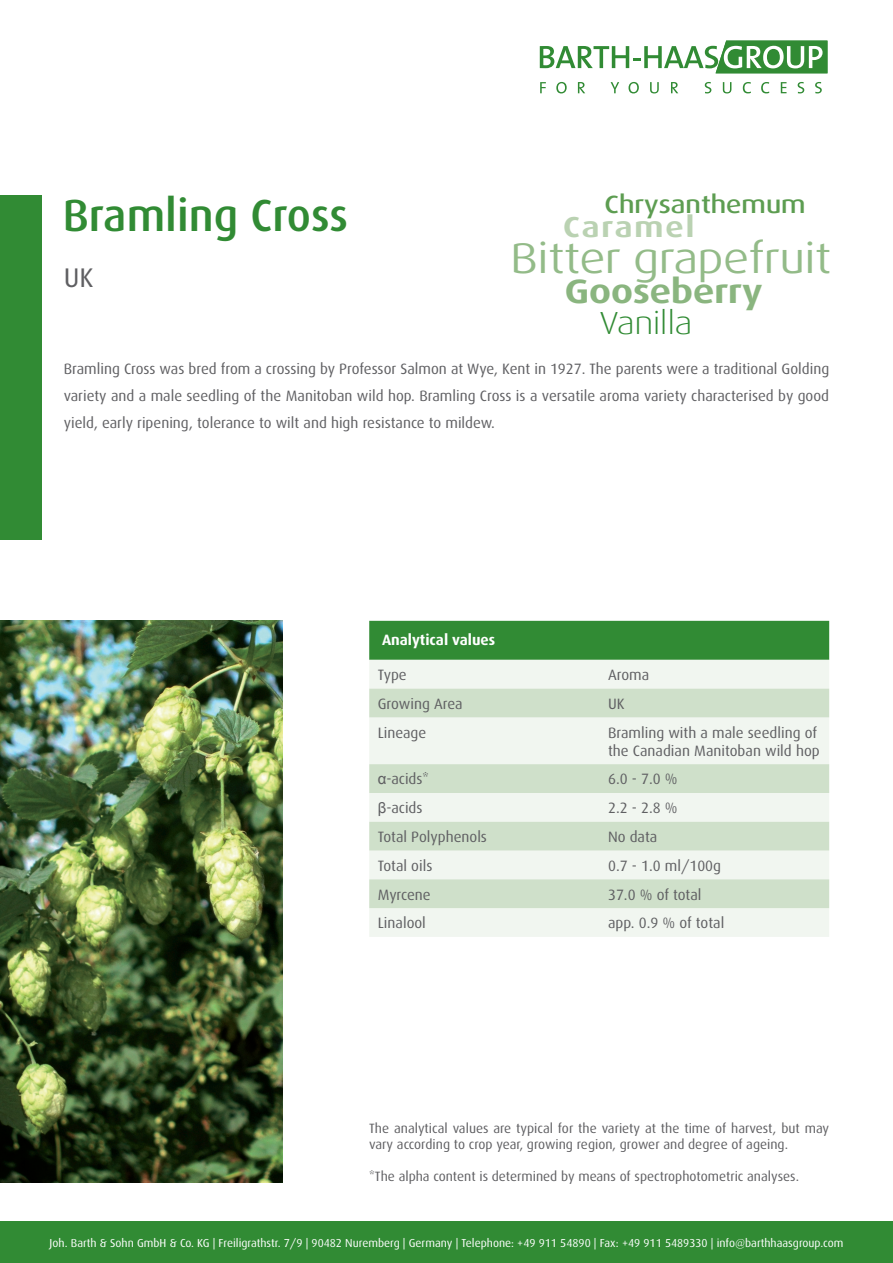
<style>
.page{position:relative;width:893px;height:1263px;background:#fff}
.page>*{position:absolute;margin:0;border:0;box-sizing:border-box;transform-origin:0 0}
.t1{font:500 45px "Dax";color:#318b34}
.t2{font:42.75px "Dax Wide";color:#93bb88}
.t3{font:700 33.75px "Dax Wide";color:#8ab57f}
.t4{font:300 31.95px "Dax Wide";color:#318b34}
.t5{font:700 28.8px "Dax Wide";letter-spacing:.07em;color:#bad2b2}
.t6{font:27px "Dax";color:#5f5f62}
.t7{font:500 24.9px "Dax Wide";color:#5d9d51}
.t8{font:15px/27px "Dax";color:#5f5f62}
.t9{font:700 15px "Dax";color:#fff}
.t10{font:13.5px/16.2px "Dax";color:#5f5f62}
.t11{font:11.55px "Dax";color:#fff}
.s1{font-family:"Arial"}
</style>
<div class="page">
<div style="left:369px;top:621px;width:460px;height:39px;background:#318b34"></div>
<div style="left:369px;top:660px;width:460px;height:277px;background:#f1f6f0"></div>
<svg style="left:369px;top:689px;width:460px;height:219px;fill:#cfe0ca"></svg>
<img style="left:0;top:621px;width:283px;height:561px">
<div style="left:0;top:195px;width:41px;height:344px;background:#318b34"></div>
<div style="left:0;top:1221px;width:893px;height:42px;background:#318b34"></div>
<svg style="left:540px;top:82px;width:6px;height:11px"></svg>
<svg style="left:556px;top:82px;width:11px;height:11px"></svg>
<svg style="left:578px;top:82px;width:7px;height:11px"></svg>
<svg style="left:611px;top:82px;width:8px;height:11px"></svg>
<svg style="left:628px;top:82px;width:11px;height:11px"></svg>
<svg style="left:650px;top:82px;width:9px;height:11px"></svg>
<svg style="left:671px;top:82px;width:7px;height:11px"></svg>
<svg style="left:705px;top:82px;width:6px;height:11px"></svg>
<svg style="left:723px;top:82px;width:8px;height:11px"></svg>
<svg style="left:743px;top:82px;width:8px;height:11px"></svg>
<svg style="left:761px;top:82px;width:8px;height:11px"></svg>
<svg style="left:781px;top:82px;width:5px;height:11px"></svg>
<svg style="left:798px;top:82px;width:6px;height:11px"></svg>
<svg style="left:815px;top:82px;width:7px;height:11px"></svg>
<svg style="left:540px;top:40px;width:287px;height:33px"></svg>
<h1 class="t1" style="left:63px;top:190px;width:287px">Bramling Cross</h1>
<h3 class="t6" style="left:64px;top:263px;width:31px">UK</h3>
<h3 class="t7" style="left:605px;top:190px;width:202px">Chrysanthemum</h3>
<h2 class="t2" style="left:511px;top:235px;width:322px">Bitter grapefruit</h2>
<h3 class="t4" style="left:599px;top:306px;width:94px">Vanilla</h3>
<h3 class="t5" style="left:563px;top:210px;width:133px">Caramel</h3>
<h3 class="t3" style="left:565px;top:272px;width:199px">Gooseberry</h3>
<p class="t8" style="left:64px;top:356px;width:767px;text-align:justify">Bramling Cross was bred from a crossing by Professor Salmon at Wye, Kent in 1927. The parents were a traditional Golding variety and a male seedling of the Manitoban wild hop. Bramling Cross is a versatile aroma variety characterised by good yield, early ripening, tolerance to wilt and high resistance to mildew.</p>
<p class="t9" style="left:382px;top:632px;width:115px">Analytical values</p>
<p class="t8" style="left:378px;top:661px;width:30px">Type</p>
<p class="t8" style="left:608px;top:661px;width:43px">Aroma</p>
<p class="t8" style="left:378px;top:690px;width:86px">Growing Area</p>
<p class="t8" style="left:608px;top:690px;width:18px">UK</p>
<p class="t8" style="left:378px;top:719px;width:50px">Lineage</p>
<p class="t8" style="left:608px;top:724px;width:213px;line-height:18px">Bramling with a male seedling of the Canadian Manitoban wild hop</p>
<p class="t8" style="left:378px;top:766px;width:53px"><span class="s1">α</span>-acids*</p>
<p class="t8" style="left:608px;top:766px;width:71px">6.0 - 7.0 %</p>
<p class="t8" style="left:378px;top:795px;width:46px"><span class="s1">β</span>-acids</p>
<p class="t8" style="left:608px;top:795px;width:71px">2.2 - 2.8 %</p>
<p class="t8" style="left:378px;top:823px;width:111px">Total Polyphenols</p>
<p class="t8" style="left:608px;top:823px;width:51px">No data</p>
<p class="t8" style="left:378px;top:852px;width:56px">Total oils</p>
<p class="t8" style="left:608px;top:852px;width:115px">0.7 - 1.0 ml/100g</p>
<p class="t8" style="left:378px;top:881px;width:55px">Myrcene</p>
<p class="t8" style="left:608px;top:881px;width:95px">37.0 % of total</p>
<p class="t8" style="left:378px;top:910px;width:50px">Linalool</p>
<p class="t8" style="left:608px;top:910px;width:118px">app. 0.9 % of total</p>
<p class="t10" style="left:369px;top:1120px;width:461px">The analytical values are typical for the variety at the time of harvest, but may vary according to crop year, growing region, grower and degree of ageing.</p>
<p class="t10" style="left:369px;top:1169px;width:431px">*The alpha content is determined by means of spectrophotometric analyses.</p>
<p class="t11" style="left:50px;top:1237px;width:795px">Joh. Barth &amp; Sohn GmbH &amp; Co. KG | Freiligrathstr. 7/9 | 90482 Nuremberg | Germany | Telephone: +49 911 54890 | Fax: +49 911 5489330 | info@barthhaasgroup.com</p>
</div>
